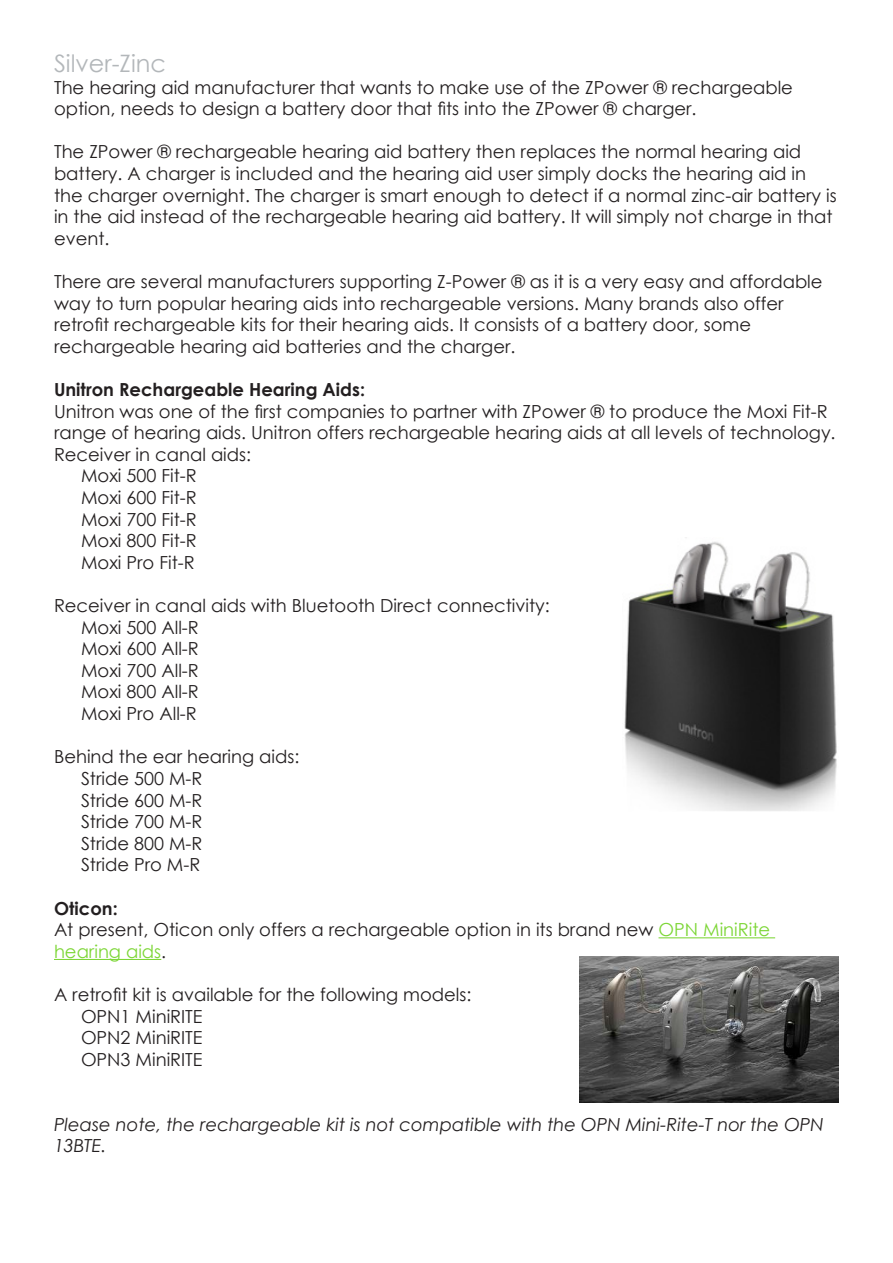
<style>
.page{position:relative;width:893px;height:1263px;background:#fff}
.page>*{position:absolute;margin:0;border:0;box-sizing:border-box;transform-origin:0 0}
.t1{font:24px "Century Gothic";color:#b3b7ba}
.t2{font:18px/21.6px "Century Gothic";color:#231f20}
.t3{font:italic 18px/21.6px "Century Gothic";color:#231f20}
.t4{font:700 18px "Century Gothic";color:#231f20}
.s1{font-weight:700}
.s2{color:#7cd635}
</style>
<div class="page">
<hr style="left:658px;top:937px;width:117px;height:1px;background:#7cd635">
<hr style="left:54px;top:959px;width:107px;height:1px;background:#7cd635">
<img style="left:624px;top:537px;width:213px;height:274px">
<img style="left:579px;top:957px;width:260px;height:145px">
<h1 class="t1" style="left:54px;top:47px;width:114px">Silver-Zinc</h1>
<p class="t2" style="left:54px;top:76px;width:740px">The hearing aid manufacturer that wants to make use of the ZPower ® rechargeable option, needs to design a battery door that fits into the ZPower ® charger.</p>
<p class="t2" style="left:54px;top:141px;width:784px">The ZPower ® rechargeable hearing aid battery then replaces the normal hearing aid battery. A charger is included and the hearing aid user simply docks the hearing aid in the charger overnight. The charger is smart enough to detect if a normal zinc-air battery is in the aid instead of the rechargeable hearing aid battery. It will simply not charge in that event.</p>
<p class="t2" style="left:54px;top:270px;width:770px">There are several manufacturers supporting Z-Power ® as it is a very easy and affordable way to turn popular hearing aids into rechargeable versions. Many brands also offer retrofit rechargeable kits for their hearing aids. It consists of a battery door, some rechargeable hearing aid batteries and the charger.</p>
<p class="t4" style="left:54px;top:382px;width:313px">Unitron Rechargeable Hearing Aids:</p>
<p class="t2" style="left:54px;top:400px;width:775px">Unitron was one of the first companies to partner with ZPower ® to produce the Moxi Fit-R</p>
<p class="t2" style="left:54px;top:422px;width:783px">range of hearing aids. Unitron offers rechargeable hearing aids at all levels of technology.</p>
<p class="t2" style="left:54px;top:445px;width:199px">Receiver in canal aids:</p>
<p class="t2" style="left:81px;top:465px;width:117px">Moxi 500 Fit-R</p>
<p class="t2" style="left:81px;top:486px;width:117px">Moxi 600 Fit-R</p>
<p class="t2" style="left:81px;top:508px;width:117px">Moxi 700 Fit-R</p>
<p class="t2" style="left:81px;top:530px;width:117px">Moxi 800 Fit-R</p>
<p class="t2" style="left:81px;top:551px;width:115px">Moxi Pro Fit-R</p>
<p class="t2" style="left:81px;top:594px;width:470px;text-indent:-27px">Receiver in canal aids with Bluetooth Direct connectivity:<br>Moxi 500 All-R<br>Moxi 600 All-R<br>Moxi 700 All-R<br>Moxi 800 All-R<br>Moxi Pro All-R</p>
<p class="t2" style="left:81px;top:748px;width:220px;text-indent:-27px">Behind the ear hearing aids:<br>Stride 500 M-R<br>Stride 600 M-R<br>Stride 700 M-R<br>Stride 800 M-R<br>Stride Pro M-R</p>
<p class="t2" style="left:54px;top:897px;width:718px"><span class="s1">Oticon:<br></span>At present, Oticon only offers a rechargeable option in its brand new <span class="s2">OPN MiniRite hearing aids</span>.</p>
<p class="t2" style="left:81px;top:983px;width:392px;text-indent:-27px">A retrofit kit is available for the following models:<br>OPN1 MiniRITE<br>OPN2 MiniRITE<br>OPN3 MiniRITE</p>
<p class="t3" style="left:54px;top:1115px;width:771px">Please note, the rechargeable kit is not compatible with the OPN Mini-Rite-T nor the OPN<br>13BTE.</p>
</div>
